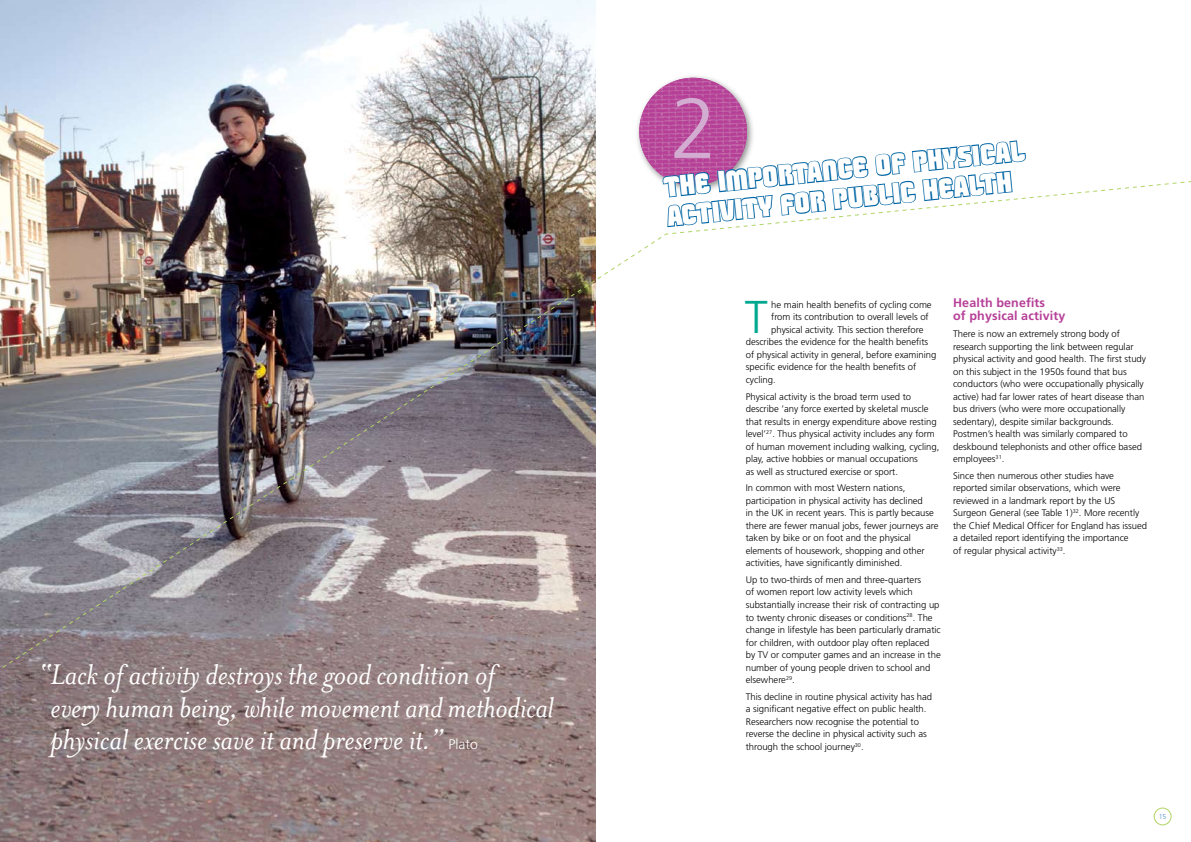
<style>
.page{position:relative;width:1191px;height:842px;background:#fff}
.page>*{position:absolute;margin:0;border:0;box-sizing:border-box;transform-origin:0 0}
.t1{font:300 85.1px "Frutiger";color:#d3acd1}
.t2{font:300 46px "Frutiger";color:#00a88f}
.t3{font:italic 32.7px/32.7px "Mrs Eaves";letter-spacing:-.005em;color:#fff}
.t4{font:27.2px/29.5px "Boozle Display S Si";color:#fff}
.t5{font:300 14px "Frutiger";letter-spacing:-.005em;color:#fff}
.t6{font:700 12.5px/12.5px "Frutiger";letter-spacing:.01em;color:#b63f97}
.t7{font:300 9.5px/12.5px "Frutiger";letter-spacing:-.005em;color:#000}
.t8{font:300 7px "Frutiger";color:#5190cd}
</style>
<div class="page">
<div style="left:1153px;top:807px;width:18px;height:18px;border:1px solid #b0d465;border-radius:50%"></div>
<img style="left:0;top:0;width:595px;height:842px">
<div style="left:634px;top:73px;width:121px;height:121px;background:#000;opacity:.45"></div>
<img style="left:639px;top:78px;width:108px;height:107px;border-radius:50%">
<img style="left:0;top:179px;width:662px;height:497px">
<svg style="left:662px;top:73px;width:529px;height:163px"></svg>
<h3 class="t3" style="left:50px;top:658px;width:505px;text-indent:-12px">“Lack of activity destroys the good condition of<br>every human being, while movement and methodical physical exercise save it and preserve it.”</h3>
<h3 class="t5" style="left:448px;top:737px;width:31px">Plato</h3>
<h1 class="t1" style="left:670px;top:80px;width:37px">2</h1>
<h3 class="t4" style="left:662px;top:173px;width:364px;rotate:-6deg">THE IMPORTANCE OF PHYSICAL<br>ACTIVITY FOR PUBLIC HEALTH</h3>
<p class="t7" style="left:771px;top:298px;width:162px">he main health benefits of cycling come</p>
<p class="t7" style="left:771px;top:311px;width:159px">from its contribution to overall levels of</p>
<p class="t7" style="left:771px;top:323px;width:154px">physical activity. This section therefore</p>
<p class="t7" style="left:746px;top:336px;width:184px">describes the evidence for the health benefits</p>
<p class="t7" style="left:746px;top:348px;width:192px">of physical activity in general, before examining</p>
<p class="t7" style="left:746px;top:361px;width:172px">specific evidence for the health benefits of</p>
<p class="t7" style="left:746px;top:373px;width:31px">cycling.</p>
<p class="t7" style="left:746px;top:390px;width:195px">Physical activity is the broad term used to describe ‘any force exerted by skeletal muscle that results in energy expenditure above resting level’<sup>27</sup>. Thus physical activity includes any form of human movement including walking, cycling, play, active hobbies or manual occupations<br>as well as structured exercise or sport.</p>
<p class="t7" style="left:746px;top:482px;width:194px">In common with most Western nations, participation in physical activity has declined<br>in the UK in recent years. This is partly because there are fewer manual jobs, fewer journeys are taken by bike or on foot and the physical elements of housework, shopping and other activities, have significantly diminished.</p>
<p class="t7" style="left:746px;top:573px;width:196px">Up to two-thirds of men and three-quarters<br>of women report low activity levels which substantially increase their risk of contracting up to twenty chronic diseases or conditions<sup>28</sup>. The change in lifestyle has been particularly dramatic for children, with outdoor play often replaced by TV or computer games and an increase in the number of young people driven to school and elsewhere<sup>29</sup>.</p>
<p class="t7" style="left:746px;top:690px;width:188px">This decline in routine physical activity has had a significant negative effect on public health.<br>Researchers now recognise the potential to reverse the decline in physical activity such as through the school journey<sup>30</sup>.</p>
<h2 class="t2" style="left:745px;top:291px;width:24px">T</h2>
<h3 class="t6" style="left:953px;top:297px;width:114px">Health benefits<br>of physical activity</h3>
<p class="t7" style="left:953px;top:328px;width:194px">There is now an extremely strong body of research supporting the link between regular physical activity and good health. The first study on this subject in the 1950s found that bus conductors (who were occupationally physically active) had far lower rates of heart disease than bus drivers (who were more occupationally sedentary), despite similar backgrounds.<br>Postmen’s health was similarly compared to deskbound telephonists and other office based employees<sup>31</sup>.</p>
<p class="t7" style="left:953px;top:469px;width:195px">Since then numerous other studies have reported similar observations, which were reviewed in a landmark report by the US Surgeon General (see Table 1)<sup>32</sup> . More recently the Chief Medical Officer for England has issued a detailed report identifying the importance<br>of regular physical activity<sup>33</sup> .</p>
<p class="t8" style="left:1158px;top:813px;width:9px">15</p>
</div>
